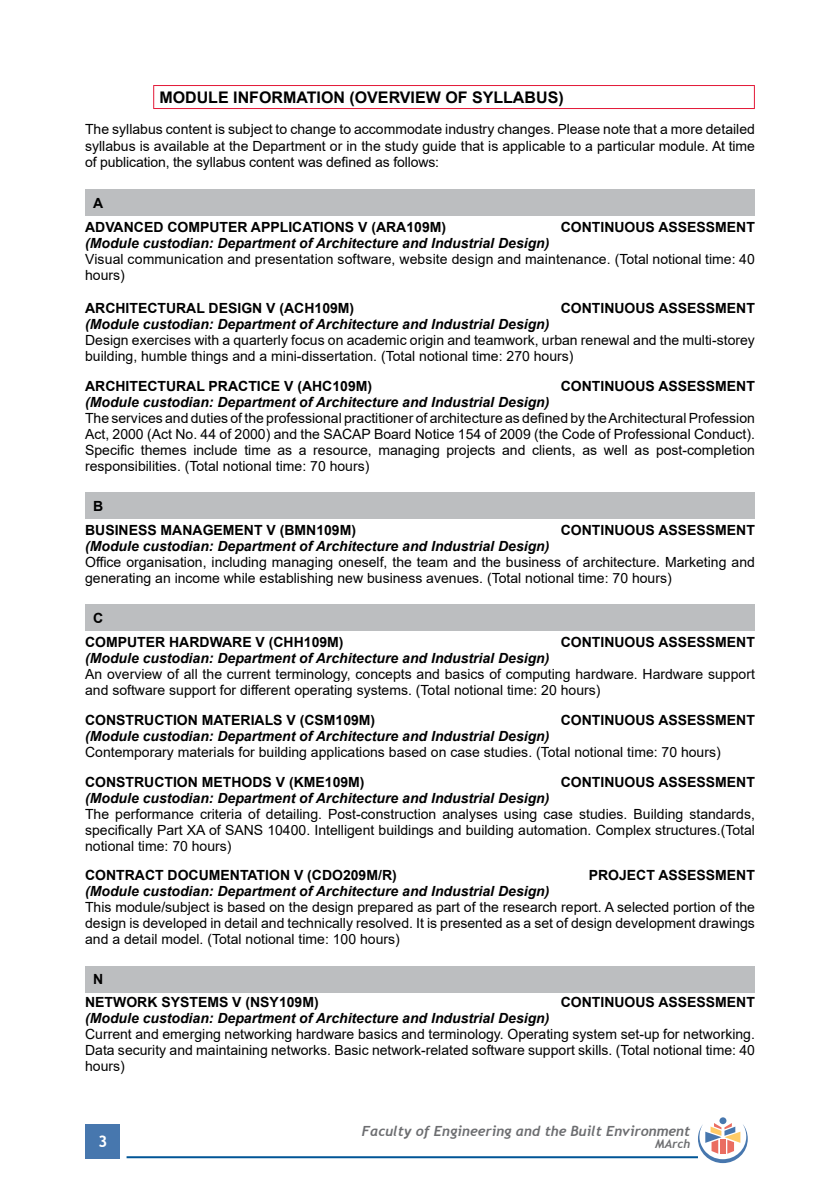
<style>
.page{position:relative;width:840px;height:1191px;background:#fff}
.page>*{position:absolute;margin:0;border:0;box-sizing:border-box;transform-origin:0 0}
.t1{font:700 16px "Arial";color:#000}
.t2{font:700 16px "Trebuchet MS";color:#fff}
.t3{font:14px/16px "Arial";color:#000;text-align:justify}
.t4{font:italic 700 14px "Arial";color:#000}
.t5{font:700 14px/24px "Arial";color:#000}
.t6{font:italic 700 14px "Trebuchet";color:#6d6e71}
.t7{font:italic 700 12px "Trebuchet";color:#6d6e71}
</style>
<div class="page">
<div style="left:86px;top:1124px;width:34px;height:34px;background:#4777ae"></div>
<hr style="left:126px;top:1156px;width:571px;height:2px;background:#005596">
<div style="left:719px;top:1117px;width:7px;height:7px;background:#4777ae;border-radius:50%"></div>
<svg style="left:697px;top:1123px;width:50px;height:40px"></svg>
<hr style="left:153px;top:85px;width:601px;height:1px;background:#e31837">
<svg style="left:153px;top:86px;width:1px;height:22px"></svg>
<svg style="left:753px;top:86px;width:1px;height:22px"></svg>
<hr style="left:153px;top:108px;width:601px;height:1px;background:#e31837">
<div style="left:85px;top:189px;width:669px;height:27px;background:#bcbec0"></div>
<div style="left:85px;top:492px;width:669px;height:27px;background:#bcbec0"></div>
<div style="left:85px;top:605px;width:669px;height:26px;background:#bcbec0"></div>
<div style="left:85px;top:966px;width:669px;height:26px;background:#bcbec0"></div>
<p class="t1" style="left:159px;top:86px;width:405px">MODULE INFORMATION (OVERVIEW OF SYLLABUS)</p>
<p class="t3" style="left:85px;top:120px;width:671px;line-height:16.8px">The syllabus content is subject to change to accommodate industry changes. Please note that a more detailed syllabus is available at the Department or in the study guide that is applicable to a particular module. At time of publication, the syllabus content was defined as follows:</p>
<p class="t5" style="left:85px;top:191px;width:362px;text-indent:8px">A<br>ADVANCED COMPUTER APPLICATIONS V (ARA109M)</p>
<p class="t5" style="left:560px;top:215px;width:195px">CONTINUOUS ASSESSMENT</p>
<p class="t4" style="left:85px;top:233px;width:465px">(Module custodian: Department of Architecture and Industrial Design)</p>
<p class="t3" style="left:85px;top:251px;width:671px">Visual communication and presentation software, website design and maintenance. (Total notional time: 40 hours)</p>
<p class="t5" style="left:85px;top:296px;width:270px">ARCHITECTURAL DESIGN V (ACH109M)</p>
<p class="t5" style="left:560px;top:296px;width:195px">CONTINUOUS ASSESSMENT</p>
<p class="t4" style="left:85px;top:314px;width:465px">(Module custodian: Department of Architecture and Industrial Design)</p>
<p class="t3" style="left:85px;top:331px;width:671px">Design exercises with a quarterly focus on academic origin and teamwork, urban renewal and the multi-storey building, humble things and a mini-dissertation. (Total notional time: 270 hours)</p>
<p class="t5" style="left:85px;top:374px;width:288px">ARCHITECTURAL PRACTICE V (AHC109M)</p>
<p class="t5" style="left:560px;top:374px;width:195px">CONTINUOUS ASSESSMENT</p>
<p class="t4" style="left:85px;top:392px;width:465px">(Module custodian: Department of Architecture and Industrial Design)</p>
<p class="t3" style="left:85px;top:409px;width:671px">The services and duties of the professional practitioner of architecture as defined by the Architectural Profession Act, 2000 (Act No. 44 of 2000) and the SACAP Board Notice 154 of 2009 (the Code of Professional Conduct).<br>Specific themes include time as a resource, managing projects and clients, as well as post-completion responsibilities. (Total notional time: 70 hours)</p>
<p class="t5" style="left:85px;top:494px;width:272px;text-indent:8px">B<br>BUSINESS MANAGEMENT V (BMN109M)</p>
<p class="t5" style="left:560px;top:518px;width:195px">CONTINUOUS ASSESSMENT</p>
<p class="t4" style="left:85px;top:536px;width:465px">(Module custodian: Department of Architecture and Industrial Design)</p>
<p class="t3" style="left:85px;top:554px;width:671px">Office organisation, including managing oneself, the team and the business of architecture. Marketing and generating an income while establishing new business avenues. (Total notional time: 70 hours)</p>
<p class="t5" style="left:85px;top:606px;width:260px;text-indent:8px">C<br>COMPUTER HARDWARE V (CHH109M)</p>
<p class="t5" style="left:560px;top:630px;width:195px">CONTINUOUS ASSESSMENT</p>
<p class="t4" style="left:85px;top:649px;width:465px">(Module custodian: Department of Architecture and Industrial Design)</p>
<p class="t3" style="left:85px;top:666px;width:671px">An overview of all the current terminology, concepts and basics of computing hardware. Hardware support and software support for different operating systems. (Total notional time: 20 hours)</p>
<p class="t5" style="left:85px;top:708px;width:291px">CONSTRUCTION MATERIALS V (CSM109M)</p>
<p class="t5" style="left:560px;top:708px;width:195px">CONTINUOUS ASSESSMENT</p>
<p class="t4" style="left:85px;top:727px;width:465px">(Module custodian: Department of Architecture and Industrial Design)</p>
<p class="t3" style="left:85px;top:744px;width:636px">Contemporary materials for building applications based on case studies. (Total notional time: 70 hours)</p>
<p class="t5" style="left:85px;top:770px;width:281px">CONSTRUCTION METHODS V (KME109M)</p>
<p class="t5" style="left:560px;top:770px;width:195px">CONTINUOUS ASSESSMENT</p>
<p class="t4" style="left:85px;top:789px;width:465px">(Module custodian: Department of Architecture and Industrial Design)</p>
<p class="t3" style="left:85px;top:806px;width:671px">The performance criteria of detailing. Post-construction analyses using case studies. Building standards, specifically Part XA of SANS 10400. Intelligent buildings and building automation. Complex structures.(Total notional time: 70 hours)</p>
<p class="t5" style="left:85px;top:863px;width:313px">CONTRACT DOCUMENTATION V (CDO209M/R)</p>
<p class="t5" style="left:588px;top:863px;width:167px">PROJECT ASSESSMENT</p>
<p class="t4" style="left:85px;top:882px;width:465px">(Module custodian: Department of Architecture and Industrial Design)</p>
<p class="t3" style="left:85px;top:899px;width:671px">This module/subject is based on the design prepared as part of the research report. A selected portion of the design is developed in detail and technically resolved. It is presented as a set of design development drawings and a detail model. (Total notional time: 100 hours)</p>
<p class="t5" style="left:85px;top:968px;width:235px;line-height:23px;text-indent:8px">N<br>NETWORK SYSTEMS V (NSY109M)</p>
<p class="t5" style="left:560px;top:990px;width:195px">CONTINUOUS ASSESSMENT</p>
<p class="t4" style="left:85px;top:1009px;width:465px">(Module custodian: Department of Architecture and Industrial Design)</p>
<p class="t3" style="left:85px;top:1026px;width:671px">Current and emerging networking hardware basics and terminology. Operating system set-up for networking.<br>Data security and maintaining networks. Basic network-related software support skills. (Total notional time: 40 hours)</p>
<p class="t2" style="left:98px;top:1131px;width:11px">3</p>
<p class="t6" style="left:362px;top:1121px;width:329px">Faculty of Engineering and the Built Environment</p>
<p class="t7" style="left:655px;top:1135px;width:36px">MArch</p>
</div>
